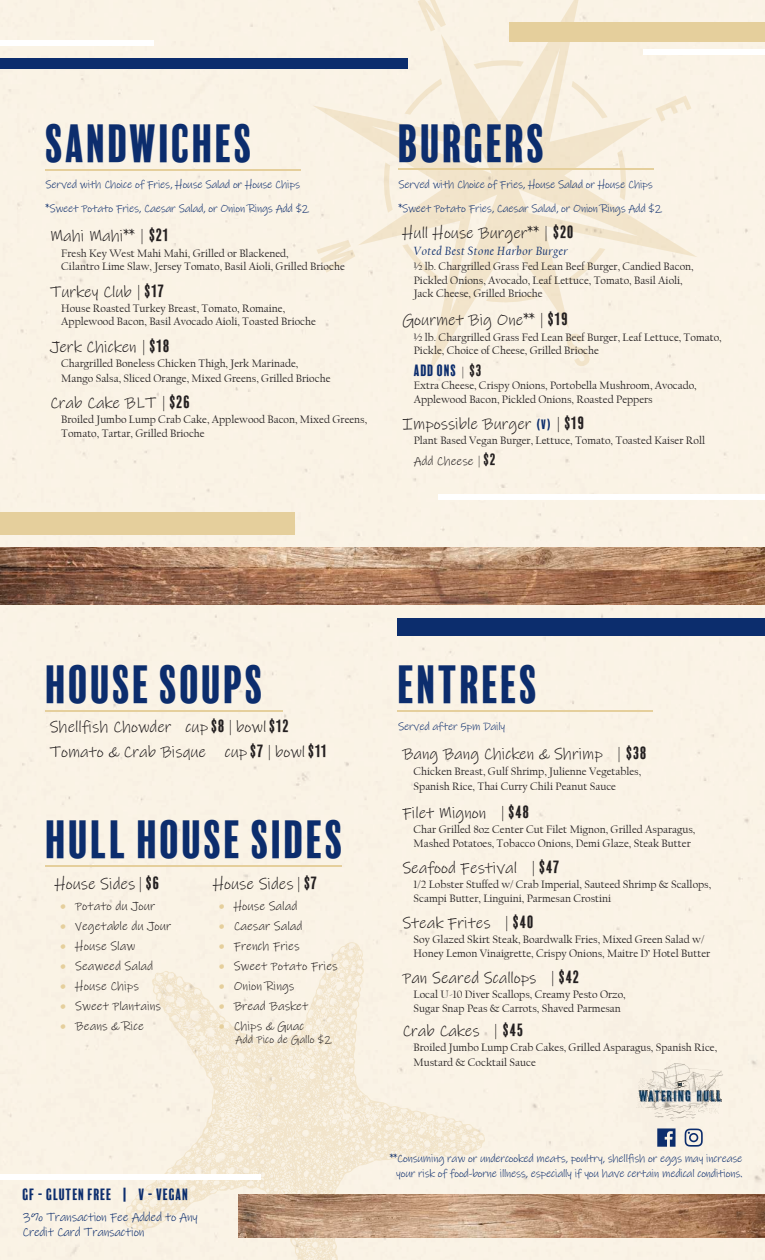
<style>
.page{position:relative;width:765px;height:1260px;background:#faf3e5}
.page>*{position:absolute;margin:0;border:0;box-sizing:border-box;transform-origin:0 0}
.t1{font:49.25px "Balboa Plus Fill";letter-spacing:-.01em;color:#0c2d6d}
.t2{font:16.25px/25.5px "Ink Free";color:#231f20}
.t3{font:15px "Balboa Plus Fill";color:#0c2d6d}
.t4{font:12.5px "Ink Free";color:#231f20}
.t5{font:12.5px/15px "Ink Free";letter-spacing:-.02em;color:#0c2d6d}
.t6{font:italic 12.5px "Californian FB";letter-spacing:.04em;color:#0c2d6d}
.t7{font:11.25px/13.5px "Californian FB";color:#231f20}
.t8{font:11.25px/24.2px "Ink Free";letter-spacing:-.02em;color:#0c2d6d}
.t9{font:11.25px "Ink Free";color:#231f20}
.s1{font-family:"Californian FB"}
.s2{font-family:"Balboa Plus Fill"}
.s3{font-family:"Californian FB";font-size:12.5px;color:#231f20}
.s4{color:#231f20}
.s5{font-family:"Balboa Plus Fill";font-size:12.5px;color:#0c2d6d}
.s6{font-family:"Balboa Plus Fill";font-size:15px}
.s7{color:#e5cf9c}
</style>
<div class="page">
<img style="left:0;top:547px;width:765px;height:58px">
<div style="left:398px;top:618px;width:367px;height:18px;background:#0c2d6d"></div>
<div style="left:0;top:512px;width:294px;height:23px;background:#e5cf9c"></div>
<svg style="left:312px;top:0;width:386px;height:374px;background:#f8efdf"></svg>
<svg style="left:405px;top:79px;width:37px;height:36px"></svg>
<svg style="left:474px;top:59px;width:50px;height:10px"></svg>
<svg style="left:572px;top:81px;width:36px;height:37px"></svg>
<svg style="left:383px;top:162px;width:10px;height:51px"></svg>
<svg style="left:617px;top:150px;width:10px;height:50px"></svg>
<svg style="left:568px;top:248px;width:37px;height:36px"></svg>
<svg style="left:402px;top:244px;width:36px;height:38px"></svg>
<svg style="left:486px;top:294px;width:50px;height:10px"></svg>
<svg style="left:418px;top:0;width:28px;height:31px"></svg>
<svg style="left:316px;top:240px;width:39px;height:33px"></svg>
<svg style="left:566px;top:332px;width:25px;height:35px"></svg>
<svg style="left:656px;top:95px;width:35px;height:27px"></svg>
<svg style="left:124px;top:940px;width:362px;height:320px;background:#f7eede"></svg>
<svg style="left:399px;top:1125px;width:5px;height:3px"></svg>
<img style="left:637px;top:1063px;width:86px;height:57px">
<svg style="left:685px;top:1129px;width:18px;height:18px"></svg>
<svg style="left:657px;top:1128px;width:19px;height:19px"></svg>
<div style="left:0;top:58px;width:408px;height:11px;background:#0c2d6d"></div>
<div style="left:0;top:40px;width:154px;height:6px;background:#fff"></div>
<div style="left:0;top:1174px;width:260px;height:6px;background:#fff"></div>
<div style="left:644px;top:49px;width:121px;height:6px;background:#fff"></div>
<div style="left:438px;top:494px;width:327px;height:5px;background:#fff"></div>
<div style="left:509px;top:22px;width:256px;height:20px;background:#e5cf9c"></div>
<img style="left:239px;top:1194px;width:526px;height:44px">
<hr style="left:398px;top:711px;width:255px;height:1px;background:#e5cf9c">
<hr style="left:45px;top:169px;width:256px;height:1px;background:#e5cf9c">
<hr style="left:45px;top:710px;width:238px;height:1px;background:#e5cf9c">
<hr style="left:45px;top:866px;width:296px;height:1px;background:#e5cf9c">
<hr style="left:398px;top:169px;width:255px;height:1px;background:#e5cf9c">
<h1 class="t1" style="left:45px;top:116px;width:211px">SANDWICHES</h1>
<p class="t8" style="left:46px;top:172px;width:265px">Served with Choice of Fries, House Salad or House Chips *Sweet Potato Fries, Caesar Salad, or Onion Rings Add $2</p>
<h2 class="t2" style="left:50px;top:224px;width:121px">Mahi Mahi** <span class="s1">|</span> <span class="s2">$21</span></h2>
<p class="t7" style="left:61px;top:247px;width:285px">Fresh Key West Mahi Mahi, Grilled or Blackened,<br>Cilantro Lime Slaw, Jersey Tomato, Basil Aioli, Grilled Brioche</p>
<h2 class="t2" style="left:50px;top:279px;width:116px">Turkey Club <span class="s1">|</span> <span class="s2">$17</span></h2>
<p class="t7" style="left:61px;top:302px;width:256px">House Roasted Turkey Breast, Tomato, Romaine,<br>Applewood Bacon, Basil Avocado Aioli, Toasted Brioche</p>
<h2 class="t2" style="left:50px;top:334px;width:122px">Jerk Chicken <span class="s1">|</span> <span class="s2">$18</span></h2>
<p class="t7" style="left:61px;top:356px;width:271px;line-height:15px">Chargrilled Boneless Chicken Thigh, Jerk Marinade,<br>Mango Salsa, Sliced Orange, Mixed Greens, Grilled Brioche</p>
<h2 class="t2" style="left:50px;top:390px;width:142px">Crab Cake BLT <span class="s1">|</span> <span class="s2">$26</span></h2>
<p class="t7" style="left:61px;top:413px;width:307px">Broiled Jumbo Lump Crab Cake, Applewood Bacon, Mixed Greens,<br>Tomato, Tartar, Grilled Brioche</p>
<h1 class="t1" style="left:398px;top:116px;width:151px">BURGERS</h1>
<p class="t8" style="left:398px;top:172px;width:265px">Served with Choice of Fries, House Salad or House Chips *Sweet Potato Fries, Caesar Salad, or Onion Rings Add $2</p>
<h2 class="t2" style="left:402px;top:220px;width:173px">Hull House Burger** <span class="s1">|</span> <span class="s2">$20</span></h2>
<p class="t6" style="left:414px;top:244px;width:156px">Voted Best Stone Harbor Burger</p>
<p class="t7" style="left:414px;top:260px;width:281px">½ lb. Chargrilled Grass Fed Lean Beef Burger, Candied Bacon,<br>Pickled Onions, Avocado, Leaf Lettuce, Tomato, Basil Aioli,<br>Jack Cheese, Grilled Brioche</p>
<h2 class="t2" style="left:402px;top:308px;width:168px">Gourmet Big One** <span class="s1">|</span> <span class="s2">$19</span></h2>
<p class="t7" style="left:414px;top:331px;width:309px">½ lb. Chargrilled Grass Fed Lean Beef Burger, Leaf Lettuce, Tomato,<br>Pickle, Choice of Cheese, Grilled Brioche</p>
<h3 class="t3" style="left:414px;top:362px;width:70px">ADD ONS <span class="s3">|</span> <span class="s4">$3</span></h3>
<p class="t7" style="left:414px;top:379px;width:284px">Extra Cheese, Crispy Onions, Portobella Mushroom, Avocado,<br>Applewood Bacon, Pickled Onions, Roasted Peppers</p>
<h2 class="t2" style="left:402px;top:411px;width:184px">Impossible Burger <span class="s5">(V)</span> <span class="s1">|</span> <span class="s2">$19</span></h2>
<p class="t7" style="left:414px;top:434px;width:293px">Plant Based Vegan Burger, Lettuce, Tomato, Toasted Kaiser Roll</p>
<p class="t4" style="left:414px;top:453px;width:84px">Add Cheese <span class="s1">|</span> <span class="s6">$2</span></p>
<h1 class="t1" style="left:45px;top:657px;width:222px">HOUSE SOUPS</h1>
<h2 class="t2" style="left:50px;top:714px;width:280px">Shellfish Chowder cup <span class="s2">$8</span> <span class="s1">|</span> bowl <span class="s2">$12<br></span>Tomato &amp; Crab Bisque cup <span class="s2">$7</span> <span class="s1">|</span> bowl <span class="s2">$11</span></h2>
<h1 class="t1" style="left:45px;top:812px;width:302px">HULL HOUSE SIDES</h1>
<h2 class="t2" style="left:213px;top:871px;width:106px">House Sides <span class="s1">|</span> <span class="s2">$7</span></h2>
<p class="t4" style="left:219px;top:897px;width:80px"><span class="s7">•</span> House Salad</p>
<p class="t4" style="left:219px;top:917px;width:85px"><span class="s7">•</span> Caesar Salad</p>
<p class="t4" style="left:219px;top:937px;width:82px"><span class="s7">•</span> French Fries</p>
<p class="t4" style="left:219px;top:957px;width:121px"><span class="s7">•</span> Sweet Potato Fries</p>
<p class="t4" style="left:219px;top:977px;width:77px"><span class="s7">•</span> Onion Rings</p>
<p class="t4" style="left:219px;top:997px;width:91px"><span class="s7">•</span> Bread Basket</p>
<p class="t4" style="left:219px;top:1017px;width:87px"><span class="s7">•</span> Chips &amp; Guac</p>
<p class="t9" style="left:236px;top:1032px;width:98px">Add Pico de Gallo $2</p>
<h2 class="t2" style="left:55px;top:871px;width:107px">House Sides <span class="s1">|</span> <span class="s2">$6</span></h2>
<p class="t4" style="left:60px;top:897px;width:97px"><span class="s7">•</span> Potato du Jour</p>
<p class="t4" style="left:60px;top:917px;width:113px"><span class="s7">•</span> Vegetable du Jour</p>
<p class="t4" style="left:60px;top:937px;width:76px"><span class="s7">•</span> House Slaw</p>
<p class="t4" style="left:60px;top:957px;width:94px"><span class="s7">•</span> Seaweed Salad</p>
<p class="t4" style="left:60px;top:977px;width:80px"><span class="s7">•</span> House Chips</p>
<p class="t4" style="left:60px;top:997px;width:102px"><span class="s7">•</span> Sweet Plantains</p>
<p class="t4" style="left:60px;top:1017px;width:85px"><span class="s7">•</span> Beans &amp; Rice</p>
<h3 class="t3" style="left:22px;top:1186px;width:168px">GF - GLUTEN FREE | V - VEGAN</h3>
<p class="t5" style="left:22px;top:1209px;width:177px">3% Transaction Fee Added to Any<br>Credit Card Transaction</p>
<h1 class="t1" style="left:398px;top:657px;width:143px">ENTREES</h1>
<p class="t8" style="left:398px;top:714px;width:109px">Served after 5pm Daily</p>
<h2 class="t2" style="left:402px;top:741px;width:246px">Bang Bang Chicken &amp; Shrimp <span class="s1">|</span> <span class="s2">$38</span></h2>
<p class="t7" style="left:414px;top:763px;width:229px;line-height:15.2px">Chicken Breast, Gulf Shrimp, Julienne Vegetables,<br>Spanish Rice, Thai Curry Chili Peanut Sauce</p>
<h2 class="t2" style="left:402px;top:800px;width:129px">Filet Mignon <span class="s1">|</span> <span class="s2">$48</span></h2>
<p class="t7" style="left:414px;top:823px;width:283px">Char Grilled 8oz Center Cut Filet Mignon, Grilled Asparagus,<br>Mashed Potatoes, Tobacco Onions, Demi Glaze, Steak Butter</p>
<h2 class="t2" style="left:402px;top:855px;width:159px">Seafood Festival <span class="s1">|</span> <span class="s2">$47</span></h2>
<p class="t7" style="left:414px;top:878px;width:299px">1/2 Lobster Stuffed w/ Crab Imperial, Sauteed Shrimp &amp; Scallops,<br>Scampi Butter, Linguini, Parmesan Crostini</p>
<h2 class="t2" style="left:402px;top:910px;width:133px">Steak Frites <span class="s1">|</span> <span class="s2">$40</span></h2>
<p class="t7" style="left:414px;top:933px;width:298px">Soy Glazed Skirt Steak, Boardwalk Fries, Mixed Green Salad w/<br>Honey Lemon Vinaigrette, Crispy Onions, Maitre D’ Hotel Butter</p>
<h2 class="t2" style="left:402px;top:965px;width:179px">Pan Seared Scallops <span class="s1">|</span> <span class="s2">$42</span></h2>
<p class="t7" style="left:414px;top:988px;width:214px">Local U-10 Diver Scallops, Creamy Pesto Orzo,<br>Sugar Snap Peas &amp; Carrots, Shaved Parmesan</p>
<h2 class="t2" style="left:402px;top:1018px;width:123px">Crab Cakes <span class="s1">|</span> <span class="s2">$45</span></h2>
<p class="t7" style="left:414px;top:1040px;width:305px;line-height:15.2px">Broiled Jumbo Lump Crab Cakes, Grilled Asparagus, Spanish Rice,<br>Mustard &amp; Cocktail Sauce</p>
<p class="t8" style="left:390px;top:1151px;width:354px;line-height:15px;text-align:center">**Consuming raw or undercooked meats, poultry, shellfish or eggs may increase your risk of food-borne illness, especially if you have certain medical conditions.</p>
</div>
